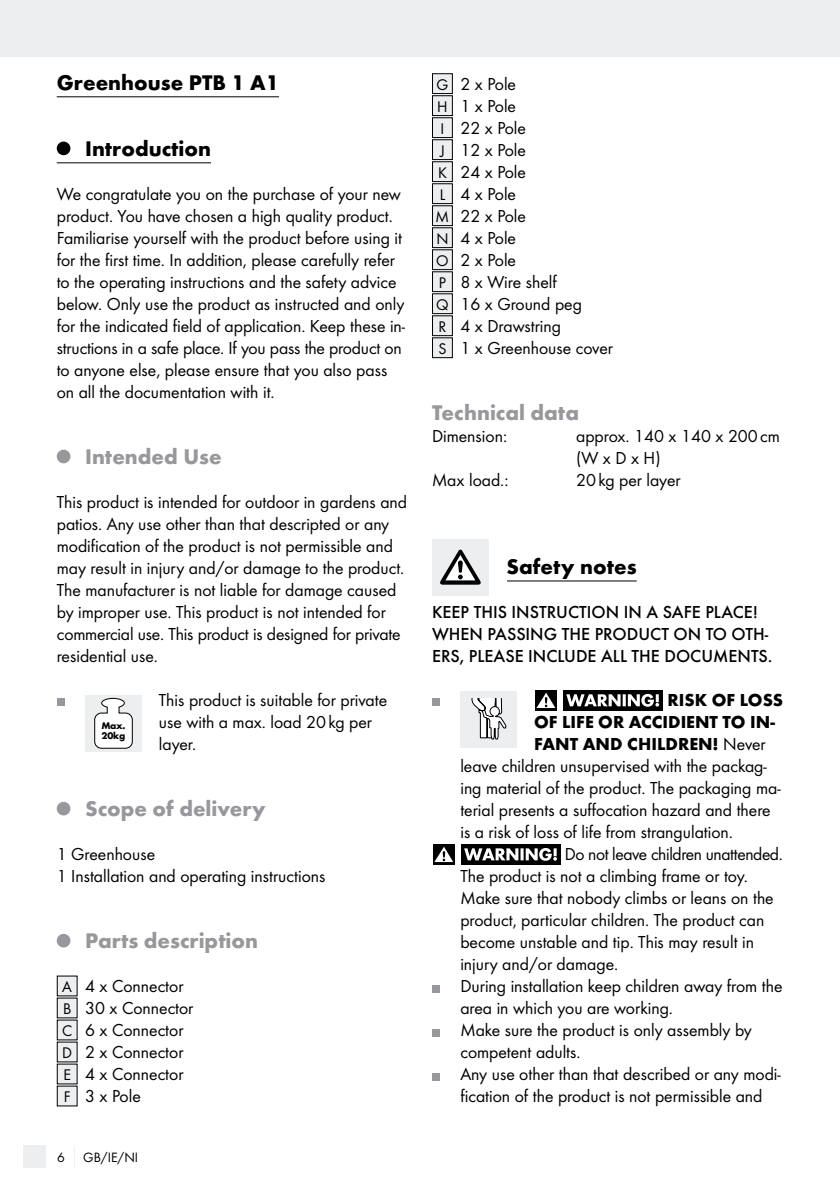
<style>
.page{position:relative;width:840px;height:1191px;background:#fff}
.page>*{position:absolute;margin:0;border:0;box-sizing:border-box;transform-origin:0 0}
.t1{font:700 22px "Futura";color:#97979c}
.t2{font:700 22px "Futura";color:#000}
.t3{font:18px/22px "Futura Boo";color:#000}
.t4{font:500 18px/22px "Futura";color:#000}
.t5{font:700 18px/22px "Futura";color:#000}
.t6{font:18px "Futura Boo";letter-spacing:-.02em;color:#000}
.t7{font:14px "Futura Boo";color:#000}
.t8{font:700 10px/10px "Futura";letter-spacing:-.025em;color:#000}
.s1{font-size:16px}
.s2{font-family:"Futura Boo";font-weight:400}
</style>
<div class="page">
<div style="left:0;top:0;width:839px;height:57px;background:#eceeef"></div>
<div style="left:23px;top:1145px;width:22px;height:23px;background:#eceeef"></div>
<svg style="left:74px;top:1146px;width:1px;height:22px"></svg>
<hr style="left:57px;top:96px;width:222px;height:1px;background:#000">
<hr style="left:57px;top:162px;width:154px;height:1px;background:#000">
<div style="left:57px;top:142px;width:13px;height:13px;background:#000;border-radius:50%"></div>
<div style="left:57px;top:450px;width:13px;height:13px;background:#97979c;border-radius:50%"></div>
<div style="left:57px;top:698px;width:7px;height:8px;background:#97979c"></div>
<div style="left:85px;top:695px;width:57px;height:56px;background:#eceeef"></div>
<svg style="left:94px;top:698px;width:39px;height:51px"></svg>
<div style="left:57px;top:802px;width:13px;height:13px;background:#97979c;border-radius:50%"></div>
<div style="left:57px;top:934px;width:13px;height:13px;background:#97979c;border-radius:50%"></div>
<div style="left:57px;top:976px;width:20px;height:20px;background:#eceeef"></div>
<div style="left:57px;top:998px;width:20px;height:20px;background:#eceeef"></div>
<div style="left:57px;top:1020px;width:20px;height:20px;background:#eceeef"></div>
<div style="left:57px;top:1042px;width:20px;height:20px;background:#eceeef"></div>
<div style="left:57px;top:1064px;width:20px;height:20px;background:#eceeef"></div>
<div style="left:57px;top:1086px;width:20px;height:20px;background:#eceeef"></div>
<hr style="left:432px;top:580px;width:204px;height:1px;background:#000">
<div style="left:432px;top:74px;width:20px;height:20px;background:#eceeef"></div>
<div style="left:432px;top:73px;width:20px;height:21px;border:1px solid #000"></div>
<div style="left:432px;top:96px;width:20px;height:20px;background:#eceeef"></div>
<div style="left:432px;top:95px;width:20px;height:21px;border:1px solid #000"></div>
<div style="left:432px;top:118px;width:20px;height:20px;background:#eceeef"></div>
<div style="left:432px;top:117px;width:20px;height:21px;border:1px solid #000"></div>
<div style="left:432px;top:140px;width:20px;height:20px;background:#eceeef"></div>
<div style="left:432px;top:139px;width:20px;height:21px;border:1px solid #000"></div>
<div style="left:432px;top:162px;width:20px;height:20px;background:#eceeef"></div>
<div style="left:432px;top:161px;width:20px;height:21px;border:1px solid #000"></div>
<div style="left:432px;top:184px;width:20px;height:20px;background:#eceeef"></div>
<div style="left:432px;top:183px;width:20px;height:21px;border:1px solid #000"></div>
<div style="left:432px;top:206px;width:20px;height:20px;background:#eceeef"></div>
<div style="left:432px;top:205px;width:20px;height:21px;border:1px solid #000"></div>
<div style="left:432px;top:228px;width:20px;height:20px;background:#eceeef"></div>
<div style="left:432px;top:227px;width:20px;height:21px;border:1px solid #000"></div>
<div style="left:432px;top:250px;width:20px;height:20px;background:#eceeef"></div>
<div style="left:432px;top:249px;width:20px;height:21px;border:1px solid #000"></div>
<div style="left:432px;top:272px;width:20px;height:20px;background:#eceeef"></div>
<div style="left:432px;top:271px;width:20px;height:21px;border:1px solid #000"></div>
<div style="left:432px;top:294px;width:20px;height:20px;background:#eceeef"></div>
<div style="left:432px;top:293px;width:20px;height:21px;border:1px solid #000"></div>
<div style="left:432px;top:316px;width:20px;height:20px;background:#eceeef"></div>
<div style="left:432px;top:315px;width:20px;height:21px;border:1px solid #000"></div>
<div style="left:432px;top:338px;width:20px;height:20px;background:#eceeef"></div>
<div style="left:432px;top:337px;width:20px;height:21px;border:1px solid #000"></div>
<div style="left:488px;top:539px;width:18px;height:56px;background:#fff"></div>
<div style="left:432px;top:539px;width:56px;height:56px;background:#eceeef"></div>
<svg style="left:440px;top:549px;width:40px;height:35px"></svg>
<div style="left:432px;top:698px;width:7px;height:8px;background:#97979c"></div>
<div style="left:460px;top:690px;width:57px;height:57px;background:#eceeef"></div>
<svg style="left:471px;top:698px;width:35px;height:41px"></svg>
<div style="left:563px;top:690px;width:99px;height:20px;background:#000"></div>
<div style="left:535px;top:690px;width:21px;height:20px;background:#000"></div>
<svg style="left:536px;top:692px;width:19px;height:16px"></svg>
<svg style="left:566px;top:694px;width:92px;height:12px"></svg>
<div style="left:461px;top:844px;width:99px;height:20px;background:#000"></div>
<div style="left:433px;top:844px;width:21px;height:20px;background:#000"></div>
<svg style="left:434px;top:847px;width:19px;height:15px"></svg>
<svg style="left:464px;top:848px;width:92px;height:12px"></svg>
<div style="left:432px;top:984px;width:7px;height:8px;background:#97979c"></div>
<div style="left:432px;top:1028px;width:7px;height:8px;background:#97979c"></div>
<div style="left:432px;top:1072px;width:7px;height:8px;background:#97979c"></div>
<p class="t2" style="left:57px;top:69px;width:224px">Greenhouse PTB 1 A1</p>
<p class="t2" style="left:85px;top:135px;width:127px">Introduction</p>
<p class="t3" style="left:57px;top:183px;width:350px">We congratulate you on the purchase of your new product. You have chosen a high quality product.<br>Familiarise yourself with the product before using it for the first time. In addition, please carefully refer to the operating instructions and the safety advice below. Only use the product as instructed and only for the indicated field of application. Keep these in&shy;structions in a safe place. If you pass the product on to anyone else, please ensure that you also pass on all the documentation with it.</p>
<p class="t1" style="left:85px;top:443px;width:138px">Intended Use</p>
<p class="t3" style="left:57px;top:491px;width:352px">This product is intended for outdoor in gardens and patios. Any use other than that descripted or any modification of the product is not permissible and may result in injury and/or damage to the product.<br>The manufacturer is not liable for damage caused by improper use. This product is not intended for commercial use. This product is designed for private residential use.</p>
<p class="t8" style="left:101px;top:720px;width:26px">Max.<br>20kg</p>
<p class="t3" style="left:159px;top:689px;width:230px">This product is suitable for private use with a max. load 20kg per layer.</p>
<p class="t1" style="left:85px;top:795px;width:182px">Scope of delivery</p>
<p class="t3" style="left:57px;top:843px;width:270px">1 Greenhouse<br>1 Installation and operating instructions</p>
<p class="t1" style="left:85px;top:927px;width:174px">Parts description</p>
<p class="t3" style="left:62px;top:975px;width:133px"><span class="s1">A</span> 4 x Connector<br><span class="s1">B</span> 30 x Connector<br><span class="s1">C</span> 6 x Connector<br><span class="s1">D</span> 2 x Connector<br><span class="s1">E</span> 4 x Connector<br><span class="s1">F</span> 3 x Pole</p>
<p class="t7" style="left:57px;top:1149px;width:9px">6</p>
<p class="t7" style="left:83px;top:1149px;width:56px">GB/IE/NI</p>
<p class="t3" style="left:435px;top:73px;width:179px"><span class="s1">G</span> 2 x Pole<br><span class="s1">H</span> 1 x Pole<br><span class="s1">I</span> 22 x Pole<br><span class="s1">J</span> 12 x Pole<br><span class="s1">K</span> 24 x Pole<br><span class="s1">L</span> 4 x Pole<br><span class="s1">M</span> 22 x Pole<br><span class="s1">N</span> 4 x Pole<br><span class="s1">O</span> 2 x Pole<br><span class="s1">P</span> 8 x Wire shelf<br><span class="s1">Q</span> 16 x Ground peg<br><span class="s1">R</span> 4 x Drawstring<br><span class="s1">S</span> 1 x Greenhouse cover</p>
<p class="t1" style="left:432px;top:399px;width:148px">Technical data</p>
<p class="t3" style="left:432px;top:425px;width:77px">Dimension:</p>
<p class="t3" style="left:576px;top:425px;width:205px">approx. 140 x 140 x 200cm (W x D x H)</p>
<p class="t3" style="left:432px;top:469px;width:78px">Max load.:</p>
<p class="t3" style="left:576px;top:469px;width:106px">20kg per layer</p>
<p class="t2" style="left:506px;top:553px;width:131px">Safety notes</p>
<p class="t4" style="left:432px;top:601px;width:342px">KEEP THIS INSTRUCTION IN A SAFE PLACE!<br>WHEN PASSING THE PRODUCT ON TO OTH-<br>ERS, PLEASE INCLUDE ALL THE DOCUMENTS.</p>
<p class="t5" style="left:534px;top:689px;width:250px;text-indent:133px">RISK OF LOSS<br>OF LIFE OR ACCIDIENT TO IN-<br>FANT AND CHILDREN! <span class="s2">Never</span></p>
<p class="t3" style="left:460px;top:755px;width:308px">leave children unsupervised with the packag-</p>
<p class="t3" style="left:460px;top:777px;width:321px">ing material of the product. The packaging ma-</p>
<p class="t3" style="left:460px;top:799px;width:311px">terial presents a suffocation hazard and there</p>
<p class="t3" style="left:460px;top:821px;width:274px">is a risk of loss of life from strangulation.</p>
<p class="t6" style="left:564px;top:843px;width:219px">Do not leave children unattended.</p>
<p class="t3" style="left:460px;top:865px;width:289px">The product is not a climbing frame or toy.</p>
<p class="t3" style="left:460px;top:887px;width:314px">Make sure that nobody climbs or leans on the</p>
<p class="t3" style="left:460px;top:909px;width:305px">product, particular children. The product can</p>
<p class="t3" style="left:460px;top:931px;width:295px">become unstable and tip. This may result in</p>
<p class="t3" style="left:460px;top:953px;width:159px">injury and/or damage.</p>
<p class="t3" style="left:460px;top:975px;width:323px">During installation keep children away from the</p>
<p class="t3" style="left:460px;top:997px;width:214px">area in which you are working.</p>
<p class="t3" style="left:460px;top:1019px;width:293px">Make sure the product is only assembly by</p>
<p class="t3" style="left:460px;top:1041px;width:122px">competent adults.</p>
<p class="t3" style="left:460px;top:1063px;width:322px">Any use other than that described or any modi-</p>
<p class="t3" style="left:460px;top:1085px;width:303px">fication of the product is not permissible and</p>
</div>
